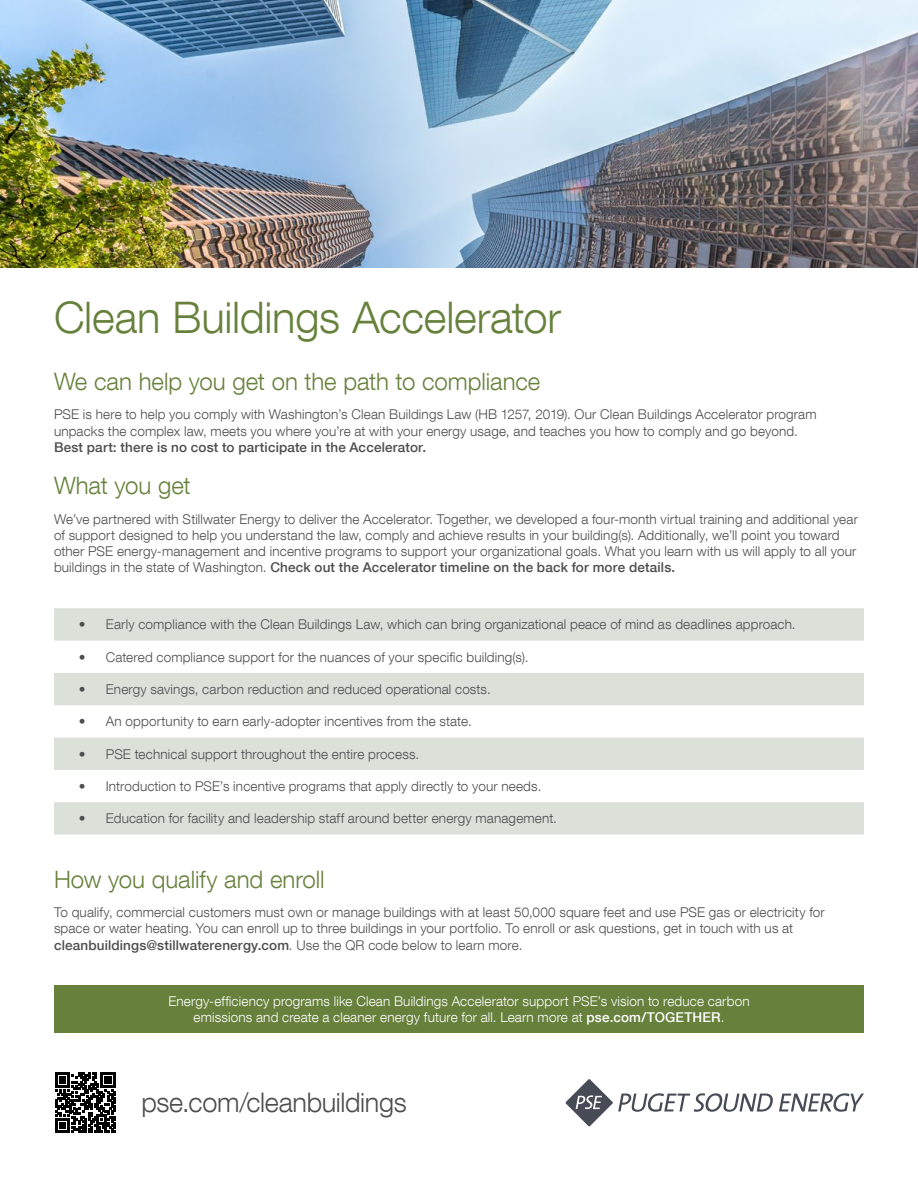
<style>
.page{position:relative;width:918px;height:1188px;background:#fff}
.page>*{position:absolute;margin:0;border:0;box-sizing:border-box;transform-origin:0 0}
.t1{font:300 43.5px "Helvetica Neue LT Com";letter-spacing:-.005em;color:#67813c}
.t2{font:300 27px "Helvetica Neue LT Com";letter-spacing:-.015em;color:#4d4d4f}
.t3{font:300 24px "Helvetica Neue LT Com";color:#67813c}
.t4{font:300 13.5px/16.2px "Helvetica Neue LT Com";letter-spacing:.01em;color:#4d4d4f}
.t5{font:300 13.5px/16.2px "Helvetica Neue LT Com";letter-spacing:.01em;color:#fff;text-align:center}
.t6{font:500 13.5px "Helvetica Neue LT Com";letter-spacing:.01em;color:#4d4d4f}
.s1{font-weight:500}
</style>
<div class="page">
<img style="left:0;top:0;width:918px;height:268px">
<div style="left:54px;top:986px;width:810px;height:47px;background:#67813c"></div>
<svg style="left:779px;top:1093px;width:85px;height:19px"></svg>
<svg style="left:565px;top:1079px;width:208px;height:48px"></svg>
<svg style="left:55px;top:1073px;width:60px;height:60px"></svg>
<svg style="left:54px;top:608px;width:810px;height:227px;fill:#dbe0d9"></svg>
<h1 class="t1" style="left:54px;top:291px;width:509px">Clean Buildings Accelerator</h1>
<h3 class="t3" style="left:54px;top:366px;width:488px">We can help you get on the path to compliance</h3>
<p class="t4" style="left:54px;top:406px;width:764px">PSE is here to help you comply with Washington’s Clean Buildings Law (HB 1257, 2019). Our Clean Buildings Accelerator program unpacks the complex law, meets you where you’re at with your energy usage, and teaches you how to comply and go beyond.</p>
<p class="t6" style="left:54px;top:439px;width:374px">Best part: there is no cost to participate in the Accelerator.</p>
<h3 class="t3" style="left:54px;top:471px;width:138px">What you get</h3>
<p class="t4" style="left:54px;top:511px;width:805px">We’ve partnered with Stillwater Energy to deliver the Accelerator. Together, we developed a four-month virtual training and additional year of support designed to help you understand the law, comply and achieve results in your building(s). Additionally, we’ll point you toward other PSE energy-management and incentive programs to support your organizational goals. What you learn with us will apply to all your buildings in the state of Washington. <span class="s1">Check out the Accelerator timeline on the back for more details.</span></p>
<p class="t4" style="left:79px;top:616px;width:718px">• Early compliance with the Clean Buildings Law, which can bring organizational peace of mind as deadlines approach.</p>
<p class="t4" style="left:79px;top:648px;width:451px">• Catered compliance support for the nuances of your specific building(s).</p>
<p class="t4" style="left:79px;top:681px;width:413px">• Energy savings, carbon reduction and reduced operational costs.</p>
<p class="t4" style="left:79px;top:713px;width:394px">• An opportunity to earn early-adopter incentives from the state.</p>
<p class="t4" style="left:79px;top:745px;width:342px">• PSE technical support throughout the entire process.</p>
<p class="t4" style="left:79px;top:778px;width:464px">• Introduction to PSE’s incentive programs that apply directly to your needs.</p>
<p class="t4" style="left:79px;top:810px;width:480px">• Education for facility and leadership staff around better energy management.</p>
<h3 class="t3" style="left:54px;top:864px;width:272px">How you qualify and enroll</h3>
<p class="t4" style="left:54px;top:904px;width:772px">To qualify, commercial customers must own or manage buildings with at least 50,000 square feet and use PSE gas or electricity for space or water heating. You can enroll up to three buildings in your portfolio. To enroll or ask questions, get in touch with us at <span class="s1">cleanbuildings@stillwaterenergy.com</span>. Use the QR code below to learn more.</p>
<p class="t5" style="left:168px;top:993px;width:583px">Energy-efficiency programs like Clean Buildings Accelerator support PSE’s vision to reduce carbon emissions and create a cleaner energy future for all. Learn more at <span class="s1">pse.com/TOGETHER</span>.</p>
<h2 class="t2" style="left:141px;top:1086px;width:267px">pse.com/cleanbuildings</h2>
</div>
